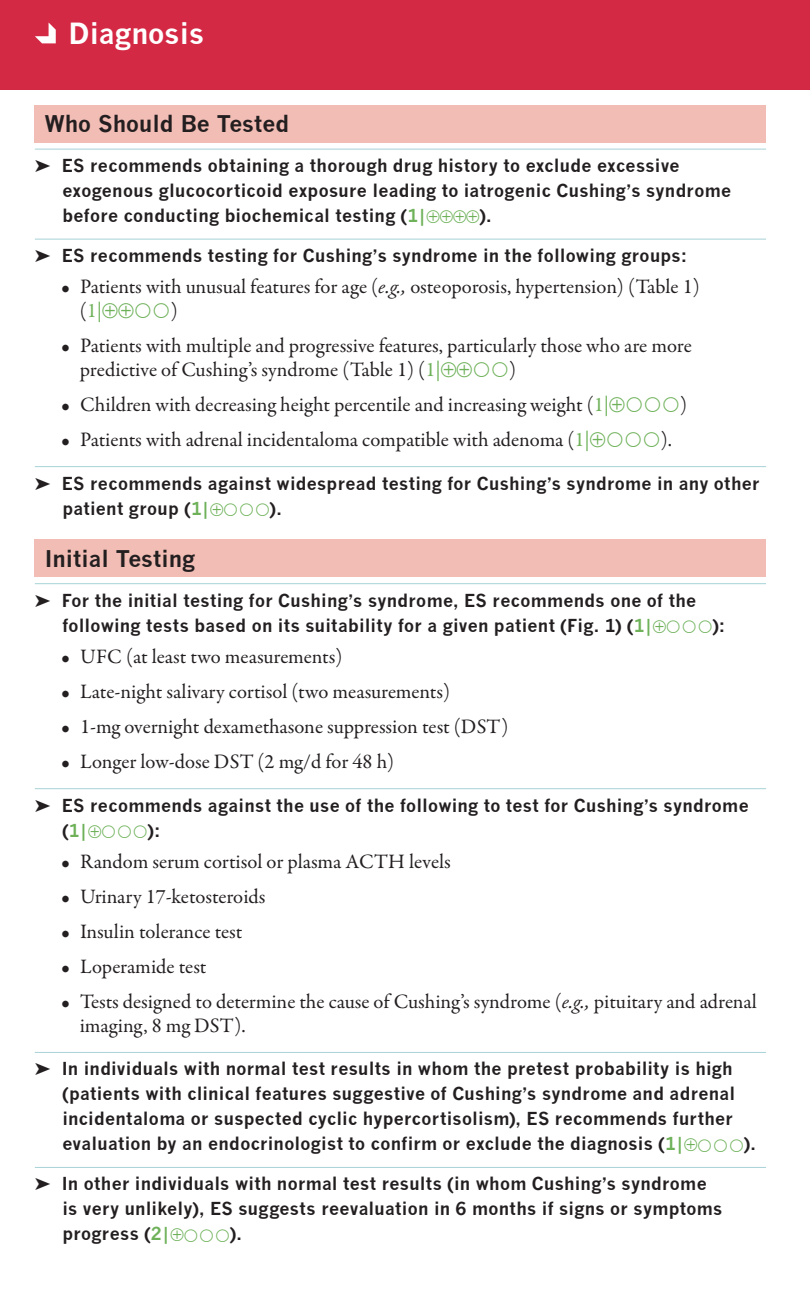
<style>
.page{position:relative;width:810px;height:1305px;background:#fff}
.page>*{position:absolute;margin:0;border:0;box-sizing:border-box;transform-origin:0 0}
.t1{font:700 28.5px "News Gothic";color:#fff}
.t2{font:700 22.5px "News Gothic";color:#231f20}
.t3{font:20.5px/23.8px "Garamond Premr Pro";letter-spacing:-.005em;color:#231f20}
.t4{font:700 17.5px/25px "News Gothic";letter-spacing:.015em;color:#231f20}
.s1{color:#6eb159}
.s2{font-style:italic}
</style>
<div class="page">
<div style="left:0;top:0;width:810px;height:90px;background:#d42944"></div>
<svg style="left:35px;top:22px;width:21px;height:21px"></svg>
<hr style="left:35px;top:149px;width:731px;height:1px;background:#a8d2d6">
<hr style="left:35px;top:239px;width:731px;height:1px;background:#a8d2d6">
<hr style="left:35px;top:466px;width:731px;height:1px;background:#a8d2d6">
<hr style="left:35px;top:583px;width:731px;height:1px;background:#a8d2d6">
<hr style="left:35px;top:788px;width:731px;height:1px;background:#a8d2d6">
<hr style="left:35px;top:1052px;width:731px;height:1px;background:#a8d2d6">
<hr style="left:35px;top:1167px;width:731px;height:1px;background:#a8d2d6">
<div style="left:35px;top:105px;width:731px;height:37px;background:#f2bdb5"></div>
<div style="left:35px;top:540px;width:731px;height:37px;background:#f2bdb5"></div>
<h1 class="t1" style="left:69px;top:16px;width:137px">Diagnosis</h1>
<p class="t2" style="left:45px;top:110px;width:246px">Who Should Be Tested</p>
<p class="t4" style="left:62px;top:153px;width:670px;text-indent:-28px">➤ ES recommends obtaining a thorough drug history to exclude excessive exogenous glucocorticoid exposure leading to iatrogenic Cushing’s syndrome before conducting biochemical testing (<span class="s1">1|⊕⊕⊕⊕</span>).</p>
<p class="t4" style="left:35px;top:243px;width:654px">➤ ES recommends testing for Cushing’s syndrome in the following groups:</p>
<p class="t3" style="left:80px;top:275px;width:622px;text-indent:-19px">• Patients with unusual features for age (<span class="s2">e.g.,</span> osteoporosis, hypertension) (Table 1) (<span class="s1">1|⊕⊕</span></p>
<p class="t3" style="left:171px;top:299px;width:9px">)</p>
<p class="t3" style="left:80px;top:334px;width:614px;text-indent:-19px">• Patients with multiple and progressive features, particularly those who are more predictive of Cushing’s syndrome (Table 1) (<span class="s1">1|⊕⊕</span></p>
<p class="t3" style="left:509px;top:358px;width:9px">)</p>
<p class="t3" style="left:61px;top:393px;width:565px">• Children with decreasing height percentile and increasing weight (<span class="s1">1|⊕</span></p>
<p class="t3" style="left:680px;top:393px;width:9px">)</p>
<p class="t3" style="left:61px;top:428px;width:546px">• Patients with adrenal incidentaloma compatible with adenoma (<span class="s1">1|⊕</span></p>
<p class="t3" style="left:661px;top:428px;width:13px">).</p>
<p class="t4" style="left:62px;top:470px;width:699px;text-indent:-28px">➤ ES recommends against widespread testing for Cushing’s syndrome in any other patient group (<span class="s1">1|⊕</span></p>
<p class="t4" style="left:270px;top:495px;width:14px">).</p>
<p class="t2" style="left:45px;top:545px;width:152px">Initial Testing</p>
<p class="t4" style="left:35px;top:587px;width:663px;text-align:center">➤ For the initial testing for Cushing’s syndrome, ES recommends one of the following tests based on its suitability for a given patient (Fig. 1) (<span class="s1">1|⊕</span></p>
<p class="t4" style="left:712px;top:612px;width:14px">):</p>
<p class="t3" style="left:61px;top:645px;width:283px">• UFC (at least two measurements)</p>
<p class="t3" style="left:61px;top:680px;width:390px">• Late-night salivary cortisol (two measurements)</p>
<p class="t3" style="left:61px;top:715px;width:449px">• 1-mg overnight dexamethasone suppression test (DST)</p>
<p class="t3" style="left:61px;top:750px;width:334px">• Longer low-dose DST (2 mg/d for 48 h)</p>
<p class="t4" style="left:62px;top:792px;width:688px;text-indent:-28px">➤ ES recommends against the use of the following to test for Cushing’s syndrome (<span class="s1">1|⊕</span></p>
<p class="t4" style="left:148px;top:817px;width:14px">):</p>
<p class="t3" style="left:61px;top:850px;width:391px">• Random serum cortisol or plasma ACTH levels</p>
<p class="t3" style="left:61px;top:885px;width:206px">• Urinary 17-ketosteroids</p>
<p class="t3" style="left:61px;top:920px;width:183px">• Insulin tolerance test</p>
<p class="t3" style="left:61px;top:955px;width:147px">• Loperamide test</p>
<p class="t3" style="left:80px;top:990px;width:679px;text-indent:-19px">• Tests designed to determine the cause of Cushing’s syndrome (<span class="s2">e.g.,</span> pituitary and adrenal imaging, 8 mg DST).</p>
<p class="t4" style="left:62px;top:1056px;width:674px;text-indent:-28px">➤ In individuals with normal test results in whom the pretest probability is high (patients with clinical features suggestive of Cushing’s syndrome and adrenal incidentaloma or suspected cyclic hypercortisolism), ES recommends further evaluation by an endocrinologist to confirm or exclude the diagnosis (<span class="s1">1|⊕</span></p>
<p class="t4" style="left:744px;top:1131px;width:14px">).</p>
<p class="t4" style="left:62px;top:1171px;width:662px;text-indent:-28px">➤ In other individuals with normal test results (in whom Cushing’s syndrome is very unlikely), ES suggests reevaluation in 6 months if signs or symptoms progress (<span class="s1">2|⊕</span></p>
<p class="t4" style="left:230px;top:1221px;width:14px">).</p>
</div>
